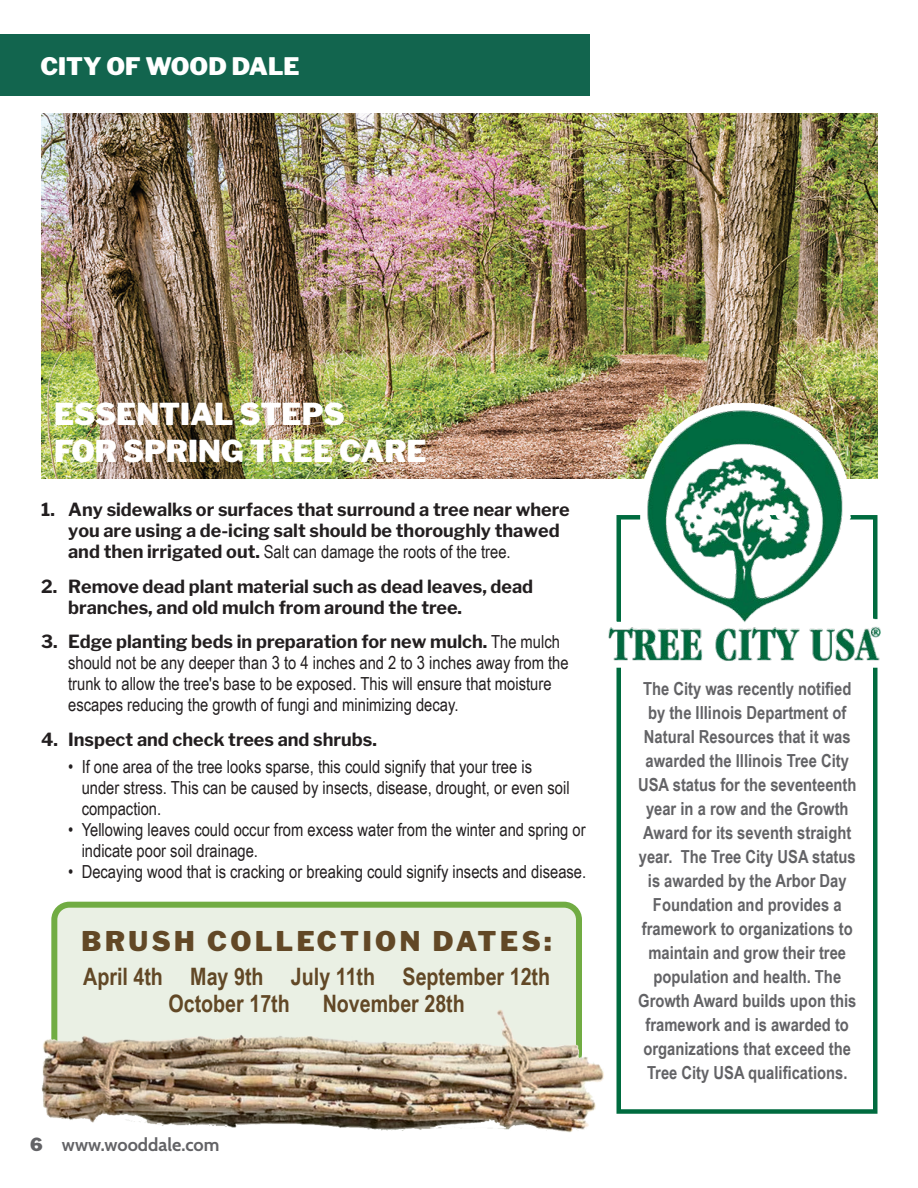
<style>
.page{position:relative;width:918px;height:1188px;background:#fff}
.page>*{position:absolute;margin:0;border:0;box-sizing:border-box;transform-origin:0 0}
.t1{font:900 30px/37.2px "Libre Franklin";color:#fff}
.t2{font:900 27px "Libre Franklin";letter-spacing:.13em;color:#624826}
.t3{font:700 24px/27px "Arial Narrow";color:#624826}
.t4{font:900 24px "Libre Franklin";color:#fff}
.t5{font:18px/21px "Arial Narrow";color:#231f20}
.t6{font:700 18px/24px "Arial Narrow";color:#636366;text-align:center}
.t7{font:700 18px/21px "Libre Franklin";color:#231f20}
.t8{font:700 18px "Cabin";color:#636366}
.t9{font:900 18px "Libre Franklin";color:#636366}
.s1{font-family:"Arial Narrow";font-weight:400}
.s2{font-family:"Libre Franklin";font-weight:700}
</style>
<div class="page">
<div style="left:0;top:34px;width:590px;height:62px;background:#12654e"></div>
<img style="left:41px;top:114px;width:837px;height:364px">
<div style="left:616px;top:515px;width:262px;height:599px;border:4px solid #006b3f"></div>
<img style="left:601px;top:403px;width:277px;height:265px">
<img style="left:608px;top:406px;width:273px;height:260px">
<div style="left:54px;top:905px;width:525px;height:163px;background:#eaf0e4;border-radius:15px"></div>
<div style="left:51px;top:902px;width:531px;height:169px;border:6px solid #71ac43;border-radius:15px"></div>
<img style="left:41px;top:1007px;width:563px;height:126px">
<p class="t4" style="left:40px;top:52px;width:261px">CITY OF WOOD DALE</p>
<p class="t1" style="left:54px;top:396px;width:374px">ESSENTIAL STEPS<br>FOR SPRING TREE CARE</p>
<p class="t7" style="left:68px;top:499px;width:503px;text-indent:-27px">1. Any sidewalks or surfaces that surround a tree near where you are using a de-icing salt should be thoroughly thawed and then irrigated out. <span class="s1">Salt can damage the roots of the tree.</span></p>
<p class="t7" style="left:68px;top:576px;width:467px;text-indent:-27px">2. Remove dead plant material such as dead leaves, dead branches, and old mulch from around the tree.</p>
<p class="t5" style="left:68px;top:631px;width:502px;text-indent:-27px"><span class="s2">3. Edge planting beds in preparation for new mulch.</span> The mulch should not be any deeper than 3 to 4 inches and 2 to 3 inches away from the trunk to allow the tree's base to be exposed. This will ensure that moisture escapes reducing the growth of fungi and minimizing decay.</p>
<p class="t7" style="left:41px;top:729px;width:337px">4. Inspect and check trees and shrubs.</p>
<p class="t5" style="left:82px;top:756px;width:489px;text-indent:-14px">• If one area of the tree looks sparse, this could signify that your tree is under stress. This can be caused by insects, disease, drought, or even soil compaction.</p>
<p class="t5" style="left:82px;top:819px;width:505px;text-indent:-14px">• Yellowing leaves could occur from excess water from the winter and spring or indicate poor soil drainage.</p>
<p class="t5" style="left:68px;top:861px;width:520px">• Decaying wood that is cracking or breaking could signify insects and disease.</p>
<p class="t2" style="left:82px;top:925px;width:472px">BRUSH COLLECTION DATES:</p>
<p class="t3" style="left:168px;top:962px;width:383px;text-indent:-85px">April 4th May 9th July 11th September 12th<br>October 17th</p>
<p class="t3" style="left:323px;top:989px;width:144px">November 28th</p>
<p class="t9" style="left:30px;top:1134px;width:14px">6</p>
<p class="t8" style="left:62px;top:1131px;width:159px">www.wooddale.com</p>
<p class="t6" style="left:638px;top:676px;width:220px">The City was recently notified by the Illinois Department of<br>Natural Resources that it was awarded the Illinois Tree City<br>USA status for the seventeenth year in a row and the Growth<br>Award for its seventh straight year. The Tree City USA status is awarded by the Arbor Day<br>Foundation and provides a framework to organizations to maintain and grow their tree population and health. The<br>Growth Award builds upon this framework and is awarded to organizations that exceed the<br>Tree City USA qualifications.</p>
</div>
